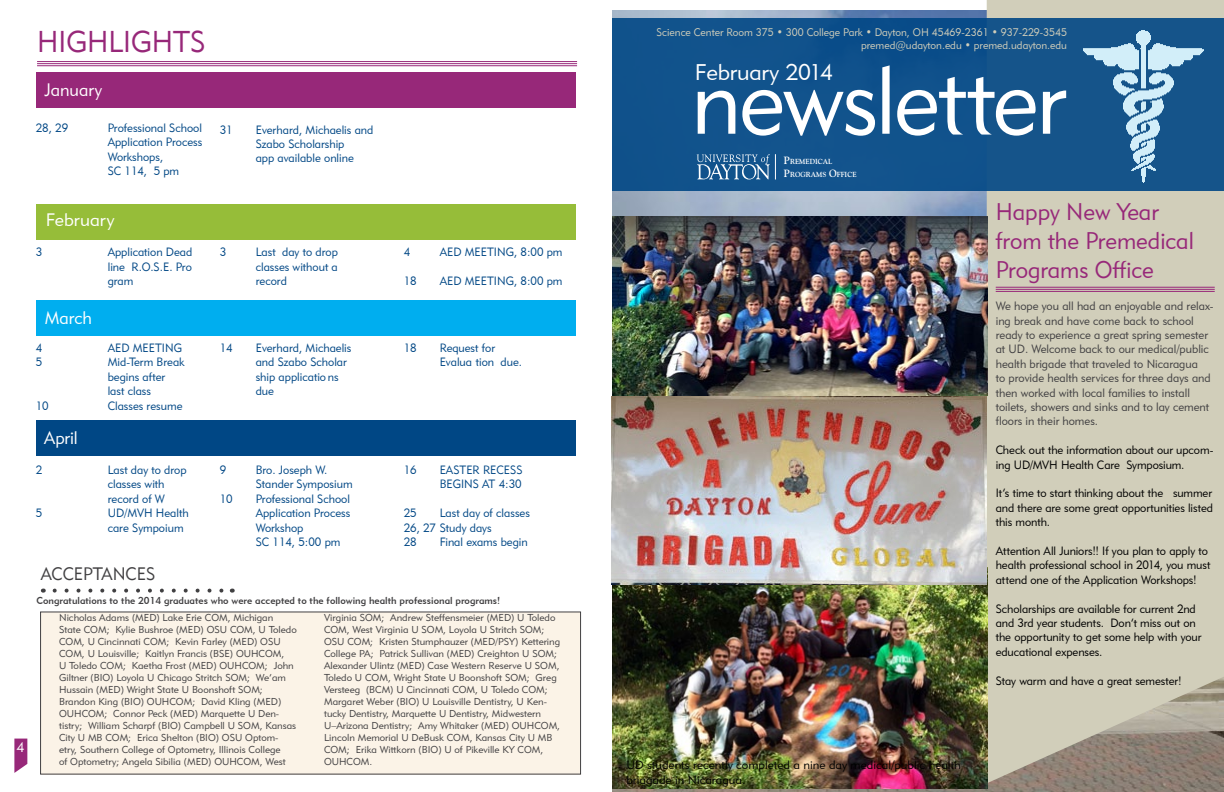
<style>
.page{position:relative;width:1224px;height:792px;background:#fff}
.page>*{position:absolute;margin:0;border:0;box-sizing:border-box;transform-origin:0 0}
.t1{font:95.2px "Geometric 415 BT Lite A";letter-spacing:-.025em;color:#fff;scale:.95 1}
.t2{font:30px "Geometric 415 BT Lite A";color:#972879;scale:.95 1}
.t3{font:24px/28.8px "Geometric 415 BT Lite A";color:#972879;scale:.95 1}
.t4{font:22.6px "Geometric 415 BT Lite A";letter-spacing:-.01em;color:#fff}
.t5{font:18px "Geometric 415 BT Lite A";color:#fff;scale:.95 1}
.t6{font:18px "Geometric 415 BT Lite A";color:#414042;scale:.95 1}
.t7{font:18px "Geometric 415 BT Lite A";color:#fff}
.t8{font:14px "Geometric 415 BT Lite A";color:#fff}
.t9{font:12px/14.4px "Geometric 415 BT Lite A";color:#004785;scale:.95 1}
.t10{font:12px/14.4px "Geometric 415 BT Lite A";letter-spacing:-.005em;color:#000;scale:.95 1}
.t11{font:12px/14.4px "Geometric 415 BT Lite A";color:#414042;scale:.95 1}
.t12{font:12px/14.4px "Geometric 415 BT Lite A";letter-spacing:-.005em;color:#000}
.t13{font:11px "Geometric 415 BT Lite A";color:#d1ceba;scale:.95 1}
.t14{font:10px/12px "Geometric 415 BT Lite A";color:#414042}
.t15{font:10px "Geometric 415 BT Medium A";color:#414042}
.t16{font:700 7.3px/12.6px "Goudy";color:#fff;scale:.95 1}
.s1{font-size:10.5px}
</style>
<div class="page">
<div style="left:41px;top:612px;width:540px;height:162px;background:#fbf3e6"></div>
<img style="left:612px;top:10px;width:612px;height:782px">
<svg style="left:987px;top:0;width:237px;height:783px;background:#cac6b3"></svg>
<hr style="left:996px;top:287px;width:219px;height:1px;background:#972879">
<hr style="left:996px;top:289px;width:219px;height:1px;background:#972879">
<hr style="left:996px;top:291px;width:219px;height:1px;background:#972879">
<div style="left:612px;top:18px;width:612px;height:172px;background:#11538c"></div>
<img style="left:1083px;top:30px;width:121px;height:153px">
<hr style="left:37px;top:61px;width:540px;height:1px;background:#972879">
<hr style="left:37px;top:63px;width:540px;height:1px;background:#972879">
<hr style="left:37px;top:65px;width:540px;height:1px;background:#972879">
<svg style="left:55px;top:589px;width:169px;height:4px"></svg>
<div style="left:36px;top:72px;width:540px;height:36px;background:#972879"></div>
<div style="left:36px;top:204px;width:540px;height:36px;background:#96bd39"></div>
<div style="left:36px;top:300px;width:540px;height:36px;background:#00aeef"></div>
<div style="left:36px;top:420px;width:540px;height:36px;background:#004785"></div>
<svg style="left:14px;top:739px;width:13px;height:34px"></svg>
<svg style="left:697px;top:154px;width:79px;height:26px"></svg>
<img style="left:611px;top:216px;width:376px;height:369px">
<img style="left:612px;top:568px;width:375px;height:221px">
<h3 class="t8" style="left:16px;top:739px;width:9px">4</h3>
<p class="t13" style="left:657px;top:25px;width:434px">Science Center Room 375 • 300 College Park • Dayton, OH 45469-2361 • 937-229-3545</p>
<h2 class="t2" style="left:37px;top:23px;width:179px">HIGHLIGHTS</h2>
<p class="t13" style="left:861px;top:38px;width:218px">premed@udayton.edu • premed.udayton.edu</p>
<h3 class="t5" style="left:45px;top:79px;width:62px">January</h3>
<p class="t9" style="left:36px;top:120px;width:36px">28, 29</p>
<p class="t9" style="left:108px;top:120px;width:101px">Professional School<br>Application Process<br>Workshops,<br>SC 114, 5 pm</p>
<p class="t9" style="left:220px;top:122px;width:15px">31</p>
<p class="t9" style="left:256px;top:122px;width:125px">Everhard, Michaelis and<br>Szabo Scholarship<br>app available online</p>
<h3 class="t7" style="left:46px;top:209px;width:70px">February</h3>
<p class="t9" style="left:36px;top:245px;width:8px">3</p>
<p class="t9" style="left:108px;top:245px;width:91px;text-align:justify">Application Dead line R.O.S.E. Pro gram</p>
<p class="t9" style="left:220px;top:245px;width:8px">3</p>
<p class="t9" style="left:256px;top:245px;width:88px;text-align:justify">Last day to drop classes without a record</p>
<p class="t9" style="left:404px;top:245px;width:8px">4</p>
<p class="t9" style="left:440px;top:245px;width:131px">AED MEETING, 8:00 pm</p>
<p class="t9" style="left:404px;top:274px;width:15px">18</p>
<p class="t9" style="left:440px;top:274px;width:131px">AED MEETING, 8:00 pm</p>
<h3 class="t5" style="left:45px;top:307px;width:51px">March</h3>
<p class="t9" style="left:36px;top:340px;width:8px">4</p>
<p class="t9" style="left:108px;top:340px;width:80px">AED MEETING</p>
<p class="t9" style="left:36px;top:355px;width:8px">5</p>
<p class="t9" style="left:108px;top:355px;width:83px">Mid-Term Break begins after last class</p>
<p class="t9" style="left:36px;top:398px;width:15px">10</p>
<p class="t9" style="left:108px;top:398px;width:80px">Classes resume</p>
<h3 class="t5" style="left:44px;top:427px;width:37px">April</h3>
<p class="t9" style="left:36px;top:463px;width:8px">2</p>
<p class="t9" style="left:108px;top:463px;width:85px">Last day to drop classes with record of W</p>
<p class="t9" style="left:36px;top:506px;width:8px">5</p>
<p class="t9" style="left:108px;top:506px;width:87px">UD/MVH Health care Sympoium</p>
<h3 class="t6" style="left:41px;top:562px;width:122px">ACCEPTANCES</h3>
<p class="t9" style="left:220px;top:340px;width:15px">14</p>
<p class="t9" style="left:256px;top:340px;width:102px">Everhard, Michaelis and Szabo Scholar ship applications due</p>
<p class="t9" style="left:404px;top:340px;width:15px">18</p>
<p class="t9" style="left:440px;top:340px;width:88px">Request for<br>Evalua tion due.</p>
<p class="t9" style="left:220px;top:463px;width:8px">9</p>
<p class="t9" style="left:256px;top:463px;width:104px">Bro. Joseph W.<br>Stander Symposium</p>
<p class="t9" style="left:220px;top:491px;width:15px">10</p>
<p class="t9" style="left:256px;top:491px;width:101px">Professional School<br>Application Process<br>Workshop<br>SC 114, 5:00 pm</p>
<p class="t9" style="left:404px;top:463px;width:15px">16</p>
<p class="t9" style="left:440px;top:463px;width:89px">EASTER RECESS<br>BEGINS AT 4:30</p>
<p class="t9" style="left:404px;top:506px;width:15px">25</p>
<p class="t9" style="left:404px;top:506px;width:134px;text-indent:36px">Last day of classes<br>26, 27 Study days<br>28</p>
<p class="t9" style="left:440px;top:535px;width:94px">Final exams begin</p>
<p class="t15" style="left:37px;top:594px;width:465px">Congratulations to the 2014 graduates who were accepted to the following health professional programs!</p>
<p class="t14" style="left:59px;top:611px;width:239px">Nicholas Adams (MED) Lake Erie COM, Michigan State COM; Kylie Bushroe (MED) OSU COM, U Toledo COM, U Cincinnati COM; Kevin Farley (MED) OSU COM, U Louisville; Kaitlyn Francis (BSE) OUHCOM,<br>U Toledo COM; Kaetha Frost (MED) OUHCOM; John Giltner (BIO) Loyola U Chicago Stritch SOM; We’am Hussain (MED) Wright State U Boonshoft SOM; Brandon King (BIO) OUHCOM; David Kling (MED)<br>OUHCOM; Connor Peck (MED) Marquette U Den&shy;tistry; William Scharpf (BIO) Campbell U SOM, Kansas City U MB COM; Erica Shelton (BIO) OSU Optom&shy;etry, Southern College of Optometry, Illinois College<br>of Optometry; Angela Sibilia (MED) OUHCOM, West</p>
<p class="t14" style="left:324px;top:611px;width:238px">Virginia SOM; Andrew Steffensmeier (MED) U Toledo COM, West Virginia U SOM, Loyola U Stritch SOM; OSU COM; Kristen Stumphauzer (MED/PSY) Kettering College PA; Patrick Sullivan (MED) Creighton U SOM; Alexander Ulintz (MED) Case Western Reserve U SOM, Toledo U COM, Wright State U Boonshoft SOM; Greg Versteeg (BCM) U Cincinnati COM, U Toledo COM; Margaret Weber (BIO) U Louisville Dentistry, U Ken&shy;tucky Dentistry, Marquette U Dentistry, Midwestern U–Arizona Dentistry; Amy Whitaker (MED) OUHCOM, Lincoln Memorial U DeBusk COM, Kansas City U MB COM; Erika Wittkorn (BIO) U of Pikeville KY COM, OUHCOM.</p>
<h3 class="t4" style="left:695px;top:58px;width:139px">February 2014</h3>
<h1 class="t1" style="left:691px;top:42px;width:395px">newsletter</h1>
<p class="t16" style="left:784px;top:155px;width:78px"><span class="s1">P</span>REMEDICAL<br><span class="s1">P</span>ROGRAMS <span class="s1">O</span>FFICE</p>
<p class="t12" style="left:626px;top:758px;width:336px">UD students recently completed a nine day medical/public health briagade in Nicaragua.</p>
<h3 class="t3" style="left:996px;top:197px;width:210px">Happy New Year from the Premedical<br>Programs Office</h3>
<p class="t11" style="left:996px;top:299px;width:231px">We hope you all had an enjoyable and relax&shy;ing break and have come back to school ready to experience a great spring semester at UD. Welcome back to our medical/public health brigade that traveled to Nicaragua<br>to provide health services for three days and then worked with local families to install toilets, showers and sinks and to lay cement floors in their homes.</p>
<p class="t10" style="left:996px;top:443px;width:231px">Check out the information about our upcom&shy;ing UD/MVH Health Care Symposium.</p>
<p class="t10" style="left:996px;top:486px;width:230px;text-align:justify">It’s time to start thinking about the summer and there are some great opportunities listed this month.</p>
<p class="t10" style="left:996px;top:543px;width:228px">Attention All Juniors!! If you plan to apply to health professional school in 2014, you must attend one of the Application Workshops!</p>
<p class="t10" style="left:996px;top:601px;width:218px">Scholarships are available for current 2nd and 3rd year students. Don’t miss out on the opportunity to get some help with your educational expenses.</p>
<p class="t10" style="left:996px;top:673px;width:197px">Stay warm and have a great semester!</p>
</div>
